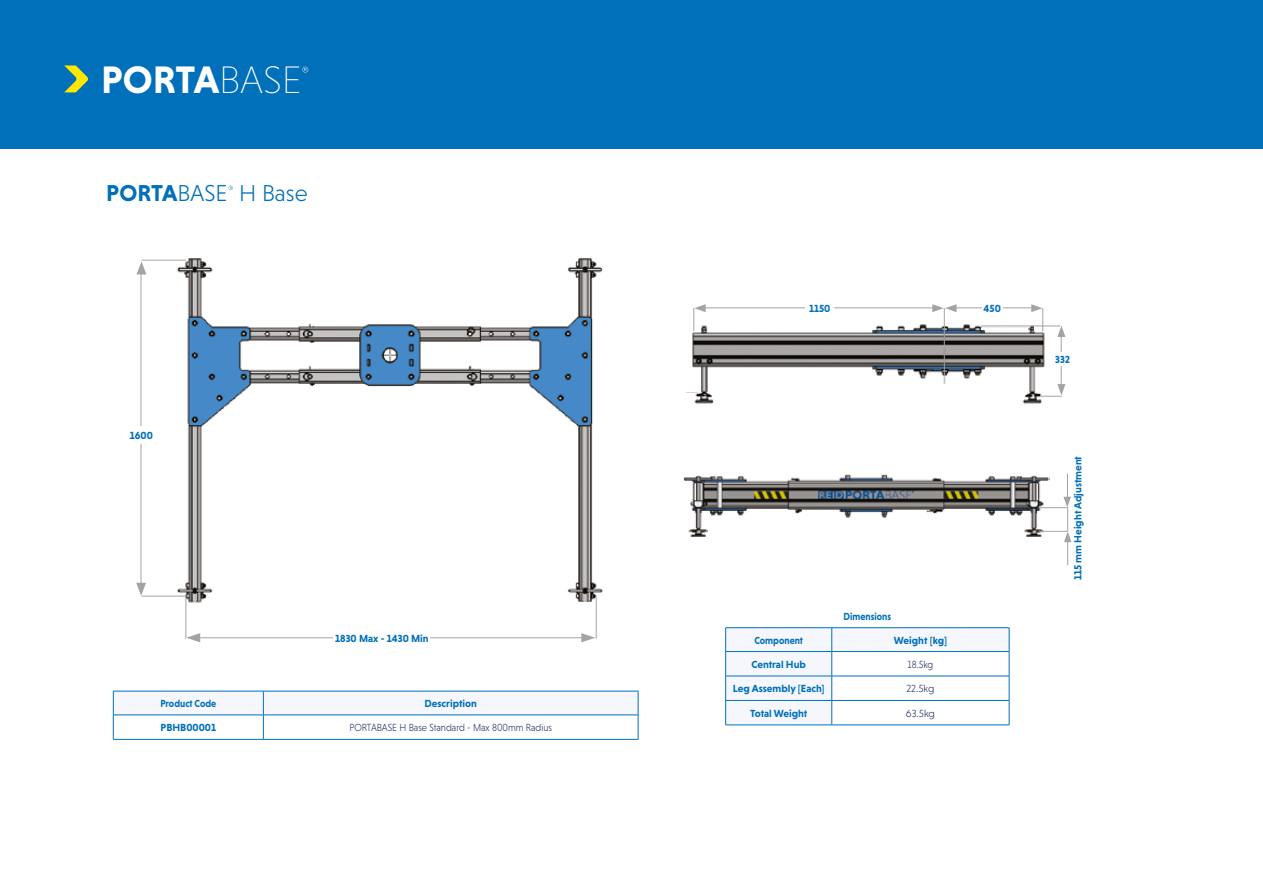
<style>
.page{position:relative;width:1263px;height:893px;background:#fff}
.page>*{position:absolute;margin:0;border:0;box-sizing:border-box;transform-origin:0 0}
.t1{font:700 39px "Niveau Grotesk";letter-spacing:-.005em;color:#fff}
.t2{font:300 23.4px "Niveau Grotesk";color:#0070b8}
.t3{font:700 10.5px "Niveau Grotesk";color:#0070ba}
.t4{font:300 10.5px "Niveau Grotesk";color:#25316a;scale:.9 1}
.t5{font:700 10.5px "Niveau Grotesk";color:#0070ba;scale:.9 1}
.t6{font:300 10.5px "Niveau Grotesk";color:#25316a}
.s1{font-weight:200}
.s2{font-weight:700}
</style>
<div class="page">
<div style="left:0;top:0;width:1263px;height:149px;background:#0070ba"></div>
<img style="left:687px;top:324px;width:358px;height:80px">
<div style="left:683px;top:377px;width:15px;height:14px;background:#fff"></div>
<div style="left:1043px;top:397px;width:10px;height:14px;background:#fff"></div>
<div style="left:940px;top:312px;width:10px;height:14px;background:#fff"></div>
<svg style="left:1043px;top:316px;width:10px;height:14px"></svg>
<hr style="left:981px;top:328px;width:47px;height:2px;background:#fff">
<hr style="left:944px;top:308px;width:1px;height:68px;background:#a4a3a3">
<svg style="left:932px;top:304px;width:24px;height:8px"></svg>
<div style="left:688px;top:316px;width:10px;height:14px;background:#fff"></div>
<svg style="left:1031px;top:304px;width:12px;height:27px"></svg>
<hr style="left:705px;top:308px;width:234px;height:1px;background:#a4a3a3">
<svg style="left:693px;top:304px;width:13px;height:27px"></svg>
<hr style="left:956px;top:308px;width:75px;height:1px;background:#a4a3a3">
<hr style="left:981px;top:326px;width:79px;height:1px;background:#a4a3a3">
<hr style="left:1061px;top:329px;width:1px;height:60px;background:#a4a3a3">
<svg style="left:1057px;top:326px;width:8px;height:11px"></svg>
<svg style="left:1040px;top:384px;width:25px;height:13px"></svg>
<div style="left:1052px;top:352px;width:21px;height:14px;background:#fff"></div>
<div style="left:982px;top:301px;width:20px;height:14px;background:#fff"></div>
<div style="left:806px;top:301px;width:28px;height:15px;background:#fff"></div>
<img style="left:166px;top:258px;width:437px;height:348px">
<svg style="left:137px;top:262px;width:9px;height:12px"></svg>
<svg style="left:136px;top:583px;width:10px;height:13px"></svg>
<hr style="left:141px;top:267px;width:1px;height:318px;background:#a4a3a3">
<hr style="left:141px;top:596px;width:45px;height:1px;background:#a4a3a3">
<svg style="left:150px;top:259px;width:26px;height:4px"></svg>
<div style="left:162px;top:255px;width:26px;height:5px;background:#fff"></div>
<hr style="left:142px;top:260px;width:44px;height:1px;background:#a4a3a3">
<hr style="left:186px;top:597px;width:1px;height:42px;background:#a4a3a3">
<hr style="left:596px;top:597px;width:1px;height:42px;background:#a4a3a3">
<svg style="left:186px;top:633px;width:14px;height:9px"></svg>
<hr style="left:199px;top:637px;width:389px;height:1px;background:#a4a3a3">
<svg style="left:581px;top:633px;width:14px;height:9px"></svg>
<div style="left:124px;top:427px;width:35px;height:17px;background:#fff"></div>
<div style="left:334px;top:630px;width:96px;height:16px;background:#fff"></div>
<img style="left:683px;top:474px;width:356px;height:63px">
<svg style="left:1039px;top:473px;width:32px;height:92px"></svg>
<div style="left:159px;top:598px;width:26px;height:6px;background:#fff"></div>
<div style="left:193px;top:603px;width:27px;height:6px;background:#fff"></div>
<div style="left:565px;top:603px;width:26px;height:5px;background:#fff"></div>
<div style="left:680px;top:363px;width:11px;height:14px;background:#fff"></div>
<hr style="left:725px;top:725px;width:107px;height:1px;background:#0070ba">
<hr style="left:832px;top:725px;width:177px;height:1px;background:#0070ba">
<svg style="left:725px;top:627px;width:285px;height:98px"></svg>
<hr style="left:725px;top:651px;width:107px;height:1px;background:#0070ba">
<hr style="left:832px;top:651px;width:177px;height:1px;background:#0070ba">
<hr style="left:113px;top:739px;width:150px;height:1px;background:#0070ba">
<svg style="left:113px;top:691px;width:526px;height:48px"></svg>
<hr style="left:263px;top:739px;width:375px;height:1px;background:#0070ba">
<svg style="left:64px;top:65px;width:24px;height:27px"></svg>
<svg style="left:302px;top:67px;width:6px;height:6px"></svg>
<svg style="left:229px;top:186px;width:4px;height:4px"></svg>
<h1 class="t1" style="left:101px;top:57px;width:203px">PORTA<span class="s1">BASE</span></h1>
<h2 class="t2" style="left:106px;top:180px;width:203px"><span class="s2">PORTA</span>BASE H Base</h2>
<p class="t3" style="left:130px;top:429px;width:25px">1600</p>
<p class="t3" style="left:335px;top:632px;width:95px">1830 Max - 1430 Min</p>
<p class="t5" style="left:160px;top:697px;width:64px">Product Code</p>
<p class="t3" style="left:425px;top:697px;width:54px">Description</p>
<p class="t3" style="left:161px;top:721px;width:57px">PBHB00001</p>
<p class="t4" style="left:349px;top:722px;width:227px">PORTABASE H Base Standard - Max 800mm Radius</p>
<p class="t3" style="left:809px;top:302px;width:23px">1150</p>
<p class="t3" style="left:983px;top:302px;width:19px">450</p>
<p class="t5" style="left:844px;top:610px;width:54px">Dimensions</p>
<p class="t5" style="left:754px;top:634px;width:55px">Component</p>
<p class="t3" style="left:894px;top:634px;width:55px">Weight [kg]</p>
<p class="t3" style="left:751px;top:658px;width:56px">Central Hub</p>
<p class="t4" style="left:907px;top:658px;width:30px">18.5kg</p>
<p class="t3" style="left:733px;top:682px;width:93px">Leg Assembly [Each]</p>
<p class="t6" style="left:906px;top:683px;width:30px">22.5kg</p>
<p class="t3" style="left:750px;top:707px;width:59px">Total Weight</p>
<p class="t6" style="left:906px;top:707px;width:31px">63.5kg</p>
<p class="t3" style="left:1055px;top:354px;width:16px">332</p>
<p class="t3" style="left:1072px;top:580px;width:125px;rotate:-90deg">115 mm Height Adjustment</p>
</div>
